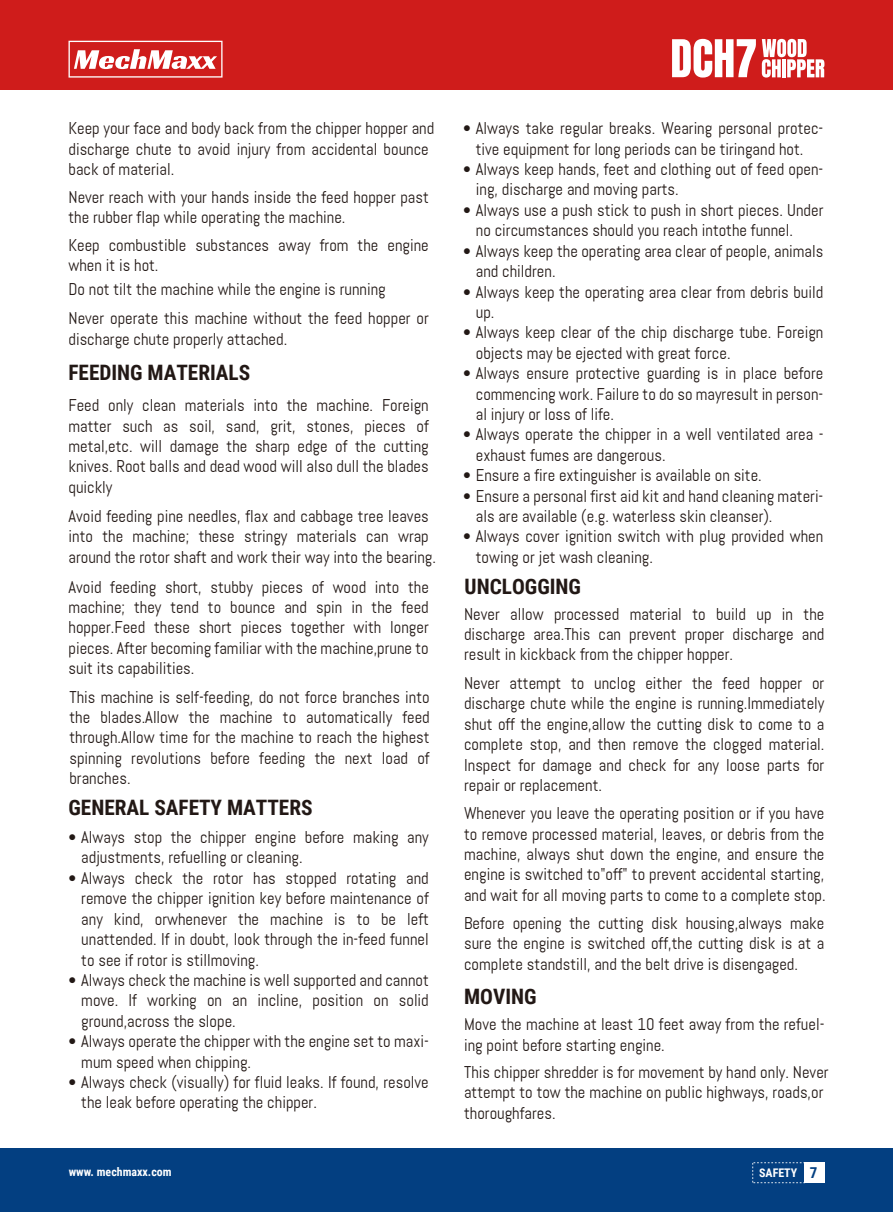
<style>
.page{position:relative;width:893px;height:1212px;background:#fff}
.page>*{position:absolute;margin:0;border:0;box-sizing:border-box;transform-origin:0 0}
.t1{font:700 21.3px "Roboto Condensed";color:#221815}
.t2{font:16.95px/20.4px "Abel";color:#221815}
.t3{font:700 11.85px "Roboto Condensed";color:#fff}
.s1{font-size:15px;color:#033f81}
</style>
<div class="page">
<div style="left:0;top:1148px;width:893px;height:64px;background:#033f81"></div>
<div style="left:804px;top:1162px;width:20px;height:21px;background:#fff"></div>
<svg style="left:752px;top:1162px;width:52px;height:21px"></svg>
<div style="left:0;top:0;width:893px;height:89px;background:#cf1c1b"></div>
<svg style="left:69px;top:41px;width:154px;height:37px"></svg>
<svg style="left:762px;top:39px;width:62px;height:39px"></svg>
<svg style="left:672px;top:39px;width:84px;height:39px"></svg>
<p class="t2" style="left:69px;top:118px;width:367px">Keep your face and body back from the chipper hopper and discharge chute to avoid injury from accidental bounce back of material.</p>
<p class="t2" style="left:69px;top:187px;width:362px">Never reach with your hands inside the feed hopper past the rubber flap while operating the machine.</p>
<p class="t2" style="left:69px;top:235px;width:362px">Keep combustible substances away from the engine when it is hot.</p>
<p class="t2" style="left:69px;top:274px;width:362px;line-height:29.4px">Do not tilt the machine while the engine is running<br>Never operate this machine without the feed hopper or</p>
<p class="t2" style="left:69px;top:329px;width:220px">discharge chute properly attached.</p>
<p class="t1" style="left:69px;top:358px;width:183px">FEEDING MATERIALS</p>
<p class="t2" style="left:69px;top:395px;width:362px;text-align:justify">Feed only clean materials into the machine. Foreign matter such as soil, sand, grit, stones, pieces of metal,etc. will damage the sharp edge of the cutting knives. Root balls and dead wood will also dull the blades quickly</p>
<p class="t2" style="left:69px;top:506px;width:369px">Avoid feeding pine needles, flax and cabbage tree leaves into the machine; these stringy materials can wrap around the rotor shaft and work their way into the bearing.</p>
<p class="t2" style="left:69px;top:577px;width:362px;text-align:justify">Avoid feeding short, stubby pieces of wood into the machine; they tend to bounce and spin in the feed hopper.Feed these short pieces together with longer pieces. After becoming familiar with the machine,prune to suit its capabilities.</p>
<p class="t2" style="left:69px;top:686px;width:362px;text-align:justify">This machine is self-feeding, do not force branches into the blades.Allow the machine to automatically feed through.Allow time for the machine to reach the highest spinning revolutions before feeding the next load of branches.</p>
<p class="t1" style="left:69px;top:793px;width:246px">GENERAL SAFETY MATTERS</p>
<p class="t2" style="left:81px;top:827px;width:349px;text-indent:-13px">• Always stop the chipper engine before making any adjustments, refuelling or cleaning.</p>
<p class="t2" style="left:81px;top:868px;width:349px;text-align:justify;text-indent:-13px">• Always check the rotor has stopped rotating and remove the chipper ignition key before maintenance of any kind, orwhenever the machine is to be left unattended. If in doubt, look through the in-feed funnel to see if rotor is stillmoving.</p>
<p class="t2" style="left:81px;top:970px;width:349px;text-align:justify;text-indent:-13px">• Always check the machine is well supported and cannot move. If working on an incline, position on solid ground,across the slope.</p>
<p class="t2" style="left:81px;top:1031px;width:349px;text-indent:-13px">• Always operate the chipper with the engine set to maxi&shy;mum speed when chipping.</p>
<p class="t2" style="left:81px;top:1072px;width:349px;text-indent:-13px">• Always check (visually) for fluid leaks. If found, resolve the leak before operating the chipper.</p>
<p class="t2" style="left:463px;top:118px;width:362px;text-align:center">• Always take regular breaks. Wearing personal protec&shy;tive equipment for long periods can be tiringand hot.</p>
<p class="t2" style="left:476px;top:159px;width:349px;text-indent:-13px">• Always keep hands, feet and clothing out of feed open&shy;ing, discharge and moving parts.</p>
<p class="t2" style="left:476px;top:200px;width:349px;text-indent:-13px">• Always use a push stick to push in short pieces. Under no circumstances should you reach intothe funnel.</p>
<p class="t2" style="left:476px;top:241px;width:349px;text-indent:-13px">• Always keep the operating area clear of people, animals and children.</p>
<p class="t2" style="left:476px;top:281px;width:349px;text-indent:-13px">• Always keep the operating area clear from debris build up.</p>
<p class="t2" style="left:476px;top:322px;width:349px;text-indent:-13px">• Always keep clear of the chip discharge tube. Foreign objects may be ejected with great force.</p>
<p class="t2" style="left:476px;top:363px;width:349px;text-align:justify;text-indent:-13px">• Always ensure protective guarding is in place before commencing work. Failure to do so mayresult in person&shy;al injury or loss of life.</p>
<p class="t2" style="left:476px;top:424px;width:349px;text-indent:-13px">• Always operate the chipper in a well ventilated area - exhaust fumes are dangerous.</p>
<p class="t2" style="left:463px;top:465px;width:300px">• Ensure a fire extinguisher is available on site.</p>
<p class="t2" style="left:476px;top:486px;width:349px;text-indent:-13px">• Ensure a personal first aid kit and hand cleaning materi&shy;als are available (e.g. waterless skin cleanser).</p>
<p class="t2" style="left:476px;top:526px;width:349px;text-indent:-13px">• Always cover ignition switch with plug provided when towing or jet wash cleaning.</p>
<p class="t1" style="left:465px;top:571px;width:118px">UNCLOGGING</p>
<p class="t2" style="left:464px;top:603px;width:362px;text-align:justify">Never allow processed material to build up in the discharge area.This can prevent proper discharge and result in kickback from the chipper hopper.</p>
<p class="t2" style="left:464px;top:673px;width:362px;text-align:justify">Never attempt to unclog either the feed hopper or discharge chute while the engine is running.Immediately shut off the engine,allow the cutting disk to come to a complete stop, and then remove the clogged material.<br>Inspect for damage and check for any loose parts for repair or replacement.</p>
<p class="t2" style="left:464px;top:803px;width:363px;text-align:justify">Whenever you leave the operating position or if you have to remove processed material, leaves, or debris from the machine, always shut down the engine, and ensure the engine is switched to"off" to prevent accidental starting, and wait for all moving parts to come to a complete stop.</p>
<p class="t2" style="left:464px;top:913px;width:362px;text-align:justify">Before opening the cutting disk housing,always make sure the engine is switched off,the cutting disk is at a complete standstill, and the belt drive is disengaged.</p>
<p class="t1" style="left:464px;top:981px;width:74px">MOVING</p>
<p class="t2" style="left:464px;top:1014px;width:362px">Move the machine at least 10 feet away from the refuel&shy;ing point before starting engine.</p>
<p class="t2" style="left:464px;top:1062px;width:366px">This chipper shredder is for movement by hand only. Never attempt to tow the machine on public highways, roads,or thoroughfares.</p>
<p class="t3" style="left:69px;top:1163px;width:104px">www. mechmaxx.com</p>
<p class="t3" style="left:759px;top:1164px;width:60px">SAFETY <span class="s1">7</span></p>
</div>
